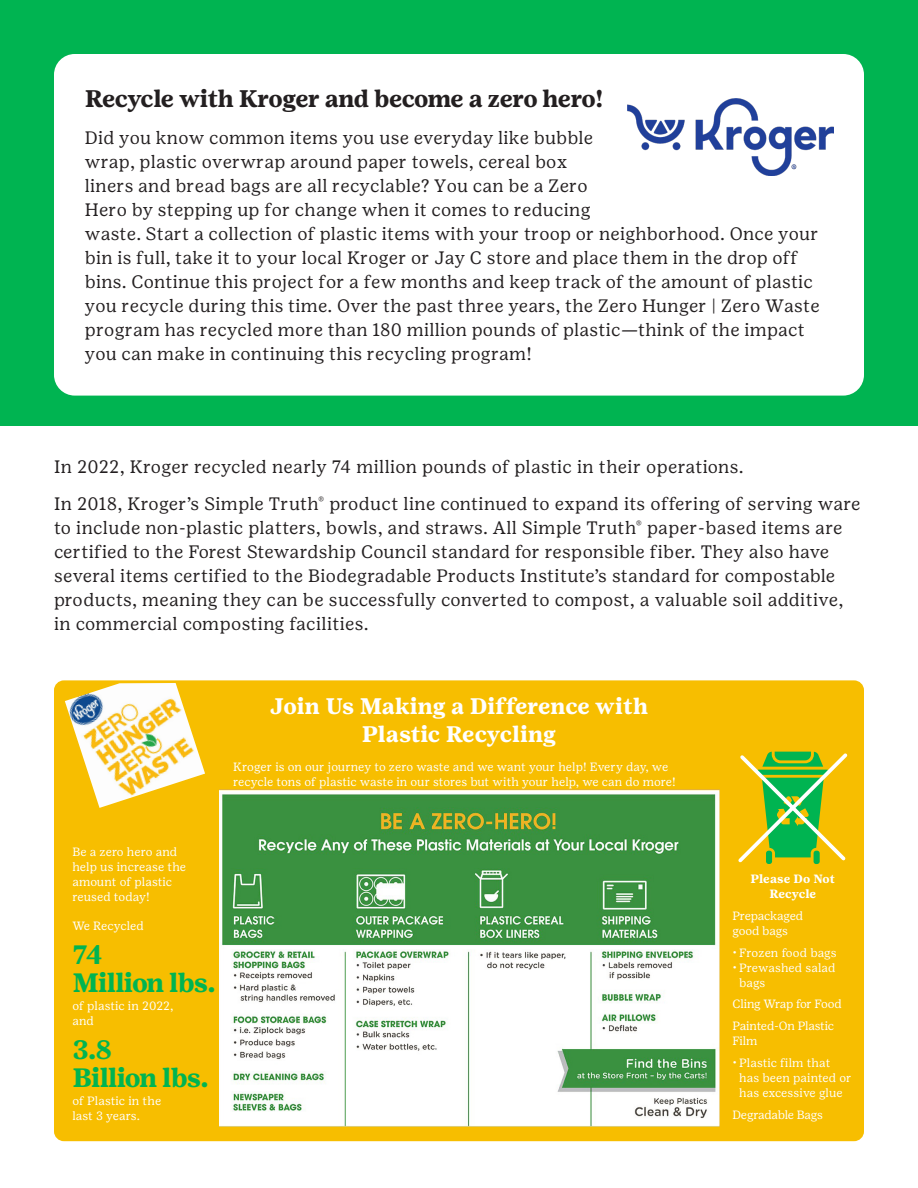
<style>
.page{position:relative;width:918px;height:1188px;background:#fff}
.page>*{position:absolute;margin:0;border:0;box-sizing:border-box;transform-origin:0 0}
.t1{font:700 26.55px "Girl Scout Text";letter-spacing:-.03em;color:#00b451}
.t2{font:700 24px "Girl Scout Text";letter-spacing:-.02em;color:#231f20}
.t3{font:700 22.5px/28.5px "Girl Scout Text";color:#fff;text-align:center}
.t4{font:18px/24px "Girl Scout Text";letter-spacing:.01em;color:#231f20}
.t5{font:12px/15px "Girl Scout Text";color:#fff}
.t6{font:12px/15px "Girl Scout Text";letter-spacing:-.02em;color:#fff}
.t7{font:700 12px/15px "Girl Scout Text";letter-spacing:.005em;color:#fff;text-align:center}
</style>
<div class="page">
<div style="left:0;top:0;width:918px;height:426px;background:#00b451"></div>
<div style="left:54px;top:54px;width:810px;height:342px;background:#fff;border-radius:21px"></div>
<img style="left:627px;top:99px;width:207px;height:76px">
<div style="left:57px;top:683px;width:804px;height:455px;background:#f7be00;border-radius:7px"></div>
<div style="left:54px;top:680px;width:810px;height:461px;border:5px solid #f7be00;border-radius:7px"></div>
<img style="left:65px;top:683px;width:140px;height:125px">
<svg style="left:738px;top:751px;width:110px;height:113px"></svg>
<img style="left:219px;top:789px;width:501px;height:337px">
<p class="t2" style="left:85px;top:84px;width:520px">Recycle with Kroger and become a zero hero!</p>
<p class="t4" style="left:85px;top:125px;width:736px">Did you know common items you use everyday like bubble<br>wrap, plastic overwrap around paper towels, cereal box<br>liners and bread bags are all recyclable? You can be a Zero<br>Hero by stepping up for change when it comes to reducing<br>waste. Start a collection of plastic items with your troop or neighborhood. Once your bin is full, take it to your local Kroger or Jay C store and place them in the drop off bins. Continue this project for a few months and keep track of the amount of plastic you recycle during this time. Over the past three years, the Zero Hunger | Zero Waste program has recycled more than 180 million pounds of plastic—think of the impact you can make in continuing this recycling program!</p>
<p class="t4" style="left:54px;top:454px;width:691px">In 2022, Kroger recycled nearly 74 million pounds of plastic in their operations.</p>
<p class="t4" style="left:54px;top:491px;width:808px">In 2018, Kroger’s Simple Truth<sup>®</sup> product line continued to expand its offering of serving ware to include non-plastic platters, bowls, and straws. All Simple Truth<sup>®</sup> paper-based items are certified to the Forest Stewardship Council standard for responsible fiber. They also have several items certified to the Biodegradable Products Institute’s standard for compostable products, meaning they can be successfully converted to compost, a valuable soil additive, in commercial composting facilities.</p>
<p class="t3" style="left:270px;top:691px;width:380px">Join Us Making a Difference with<br>Plastic Recycling</p>
<p class="t5" style="left:233px;top:759px;width:444px">Kroger is on our journey to zero waste and we want your help! Every day, we recycle tons of plastic waste in our stores but with your help, we can do more!</p>
<p class="t5" style="left:72px;top:844px;width:115px">Be a zero hero and help us increase the amount of plastic reused today!</p>
<p class="t5" style="left:72px;top:918px;width:73px">We Recycled</p>
<p class="t1" style="left:72px;top:938px;width:32px">74</p>
<p class="t1" style="left:72px;top:967px;width:145px">Million lbs.</p>
<p class="t5" style="left:72px;top:998px;width:103px">of plastic in 2022, and</p>
<p class="t1" style="left:72px;top:1033px;width:41px">3.8</p>
<p class="t1" style="left:72px;top:1062px;width:138px">Billion lbs.</p>
<p class="t5" style="left:72px;top:1093px;width:90px">of Plastic in the last 3 years.</p>
<p class="t7" style="left:751px;top:871px;width:86px">Please Do Not<br>Recycle</p>
<p class="t6" style="left:732px;top:908px;width:72px">Prepackaged good bags</p>
<p class="t5" style="left:732px;top:945px;width:106px">• Frozen food bags</p>
<p class="t5" style="left:739px;top:960px;width:98px;text-indent:-7px">• Prewashed salad bags</p>
<p class="t6" style="left:732px;top:997px;width:111px">Cling Wrap for Food</p>
<p class="t5" style="left:732px;top:1018px;width:103px">Painted-On Plastic<br>Film</p>
<p class="t5" style="left:739px;top:1055px;width:114px;text-indent:-7px">• Plastic film that has been painted or has excessive glue</p>
<p class="t6" style="left:732px;top:1107px;width:92px">Degradable Bags</p>
</div>
